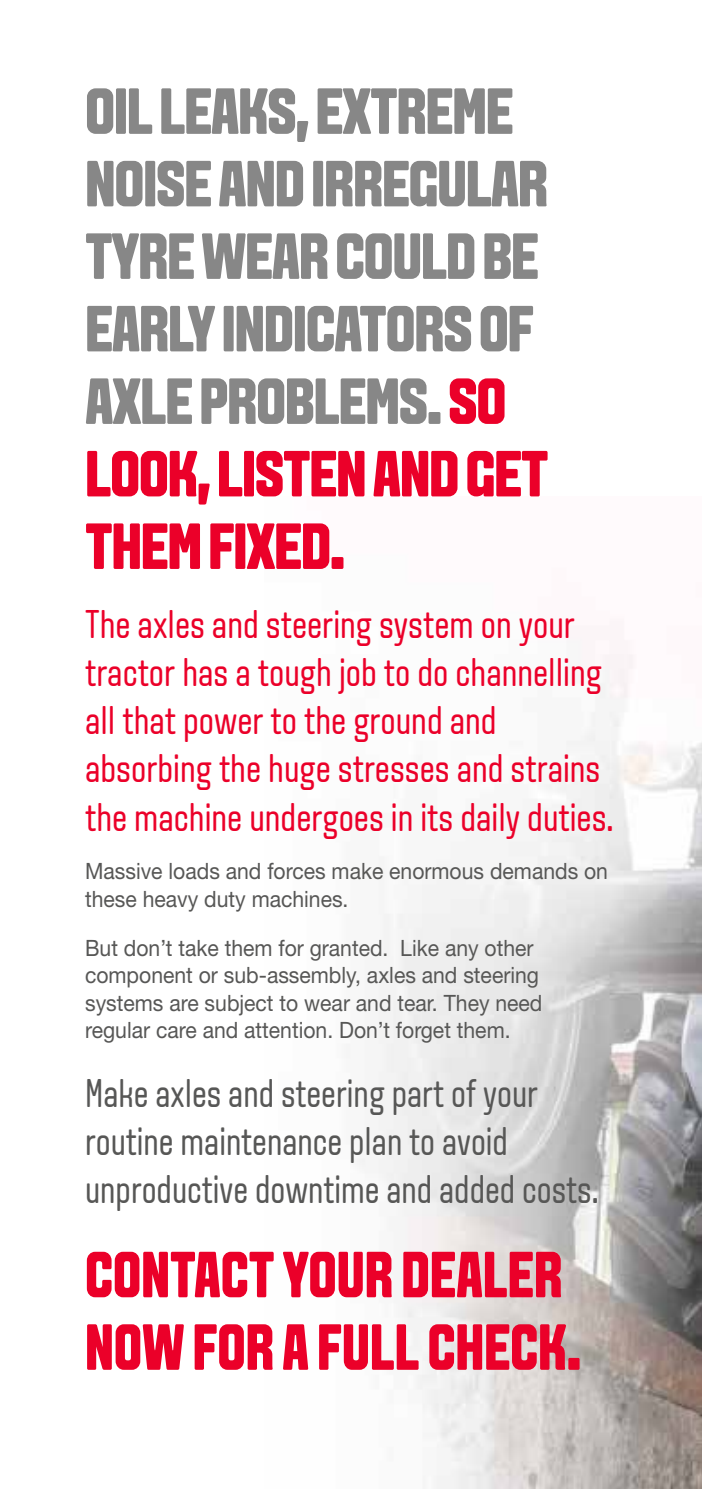
<style>
.page{position:relative;width:702px;height:1489px;background:#fff}
.page>*{position:absolute;margin:0;border:0;box-sizing:border-box;transform-origin:0 0}
.t1{font:800 65px/72.5px "VALTRA Aveny T";letter-spacing:-.02em;color:#878787}
.t2{font:800 65px/72.5px "VALTRA Aveny T";color:#eb0029;scale:.94 1}
.t3{font:40px/48px "VALTRA Aveny T";color:#eb0029;scale:.92 1}
.t4{font:40px/48px "VALTRA Aveny T";color:#575756;scale:.9 1}
.t5{font:22.5px/27.5px "Helvetica Neue";color:#575756;scale:.94 1}
.s1{color:#eb0029}
</style>
<div class="page">
<img style="left:357px;top:654px;width:345px;height:834px">
<h1 class="t1" style="left:85px;top:74px;width:465px">OIL LEAKS, EXTREME<br>NOISE AND IRREGULAR<br>TYRE WEAR COULD BE<br>EARLY INDICATORS OF<br>AXLE PROBLEMS. <span class="s1">SO<br>LOOK, LISTEN AND GET<br>THEM FIXED.</span></h1>
<h2 class="t3" style="left:85px;top:600px;width:576px">The axles and steering system on your tractor has a tough job to do channelling all that power to the ground and absorbing the huge stresses and strains the machine undergoes in its daily duties.</h2>
<p class="t5" style="left:85px;top:857px;width:558px">Massive loads and forces make enormous demands on these heavy duty machines.</p>
<p class="t5" style="left:85px;top:933px;width:488px">But don’t take them for granted. Like any other component or sub-assembly, axles and steering systems are subject to wear and tear. They need regular care and attention. Don’t forget them.</p>
<h2 class="t4" style="left:85px;top:1069px;width:572px">Make axles and steering part of your routine maintenance plan to avoid unproductive downtime and added costs.</h2>
<h1 class="t2" style="left:85px;top:1237px;width:529px">CONTACT YOUR DEALER<br>NOW FOR A FULL CHECK.</h1>
</div>
